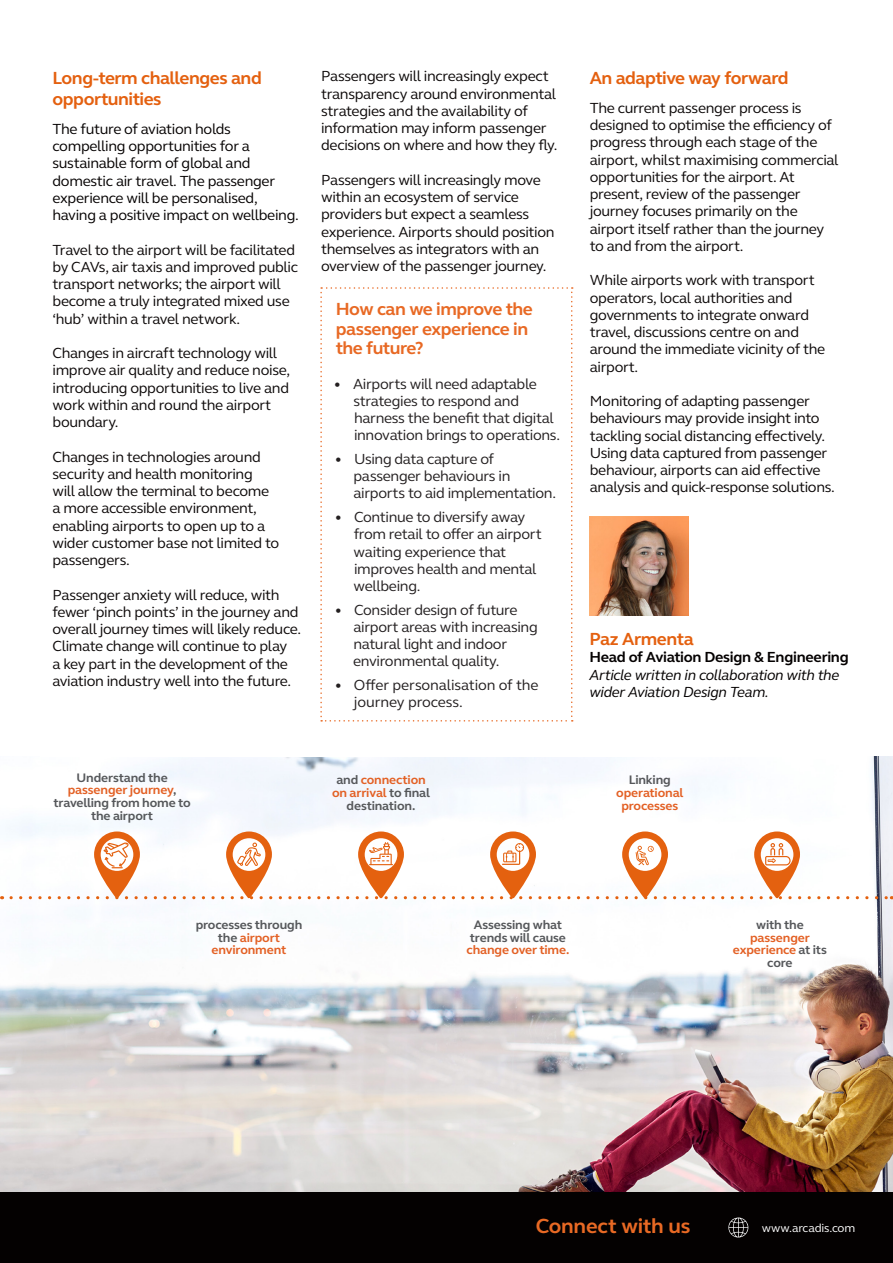
<style>
.page{position:relative;width:893px;height:1263px;background:#fff}
.page>*{position:absolute;margin:0;border:0;box-sizing:border-box;transform-origin:0 0}
.Medium_Subheading{font:700 21px "FS Elliot Pro";letter-spacing:-.01em;color:#e86924}
.Small_Subheading___1{font:700 18px/21px "FS Elliot Pro";letter-spacing:-.025em;color:#e4600f}
.X-small_Calllout___1{font:700 18px/19.5px "FS Elliot Pro";letter-spacing:-.025em;color:#e86924}
.Body_Copy___9_5_11_5{font:700 18px "FS Elliot Pro";letter-spacing:-.025em;color:#e4600f}
.Body_Copy___9_5_11_5-2{font:15px/17.2px "FS Elliot Pro";letter-spacing:-.02em;color:#0c0808}
.t1{font:15px/17.2px "FS Elliot Pro";letter-spacing:-.02em;color:#231f20}
.Body_Copy___9_5_11_5-3{font:15px/17.2px "FS Elliot Pro";letter-spacing:-.02em;color:#040101}
.Body_Copy___9_5_11_5-4{font:italic 15px/17.2px "FS Elliot Pro";letter-spacing:-.025em;color:#040101}
.t2{font:700 12.6px/12.6px "FS Elliot Pro";letter-spacing:-.01em;color:#55575a;text-align:center}
.t3{font:700 12.6px/12.6px "FS Elliot Pro";letter-spacing:-.015em;color:#e36024;text-align:center}
.Body_Copy___9_5_11_5-5{font:12px "FS Elliot Pro";letter-spacing:-.015em;color:#fff}
.s1{color:#e36024}
.s2{font-weight:700;font-style:normal}
.s3{color:#55575a}
</style>
<div class="page">
<img style="left:0;top:756px;width:893px;height:437px">
<div style="left:0;top:1193px;width:893px;height:70px;background:#040101"></div>
<svg style="left:320px;top:287px;width:253px;height:434px"></svg>
<svg style="left:11px;top:831px;width:881px;height:68px"></svg>
<svg style="left:728px;top:1217px;width:20px;height:20px"></svg>
<img style="left:590px;top:516px;width:99px;height:99px">
<p class="Small_Subheading___1" style="left:52px;top:67px;width:211px">Long-term challenges and opportunities</p>
<p class="Body_Copy___9_5_11_5-3" style="left:52px;top:120px;width:248px">The future of aviation holds compelling opportunities for a sustainable form of global and domestic air travel. The passenger experience will be personalised, having a positive impact on wellbeing.</p>
<p class="Body_Copy___9_5_11_5-2" style="left:52px;top:241px;width:247px">Travel to the airport will be facilitated by CAVs, air taxis and improved public transport networks; the airport will become a truly integrated mixed use ‘hub’ within a travel network.</p>
<p class="Body_Copy___9_5_11_5-2" style="left:52px;top:344px;width:239px">Changes in aircraft technology will improve air quality and reduce noise, introducing opportunities to live and work within and round the airport boundary.</p>
<p class="Body_Copy___9_5_11_5-2" style="left:52px;top:448px;width:228px">Changes in technologies around security and health monitoring<br>will allow the terminal to become a more accessible environment, enabling airports to open up to a wider customer base not limited to passengers.</p>
<p class="Body_Copy___9_5_11_5-2" style="left:52px;top:586px;width:250px">Passenger anxiety will reduce, with fewer ‘pinch points’ in the journey and overall journey times will likely reduce.<br>Climate change will continue to play<br>a key part in the development of the aviation industry well into the future.</p>
<p class="Body_Copy___9_5_11_5-2" style="left:321px;top:67px;width:238px">Passengers will increasingly expect transparency around environmental strategies and the availability of information may inform passenger decisions on where and how they fly.</p>
<p class="Body_Copy___9_5_11_5-2" style="left:321px;top:171px;width:235px">Passengers will increasingly move within an ecosystem of service providers but expect a seamless experience. Airports should position themselves as integrators with an overview of the passenger journey.</p>
<p class="X-small_Calllout___1" style="left:336px;top:299px;width:199px">How can we improve the passenger experience in the future?</p>
<p class="t1" style="left:353px;top:374px;width:208px;text-indent:-20px">• Airports will need adaptable strategies to respond and harness the benefit that digital innovation brings to operations.</p>
<p class="t1" style="left:353px;top:450px;width:204px;text-indent:-19px">• Using data capture of passenger behaviours in airports to aid implementation.</p>
<p class="t1" style="left:354px;top:508px;width:190px;text-indent:-19px">• Continue to diversify away from retail to offer an airport waiting experience that improves health and mental wellbeing.</p>
<p class="t1" style="left:353px;top:601px;width:186px;text-indent:-18px">• Consider design of future airport areas with increasing natural light and indoor environmental quality.</p>
<p class="t1" style="left:354px;top:676px;width:186px;text-indent:-19px">• Offer personalisation of the journey process.</p>
<p class="t2" style="left:54px;top:771px;width:139px">Understand the <span class="s1">passenger journey</span>, travelling from home to the airport</p>
<p class="t2" style="left:332px;top:774px;width:99px">and <span class="s1">connection on arrival</span> to final destination.</p>
<p class="Small_Subheading___1" style="left:590px;top:67px;width:201px">An adaptive way forward</p>
<p class="Body_Copy___9_5_11_5-2" style="left:590px;top:99px;width:250px">The current passenger process is designed to optimise the efficiency of progress through each stage of the airport, whilst maximising commercial opportunities for the airport. At present, review of the passenger journey focuses primarily on the airport itself rather than the journey to and from the airport.</p>
<p class="Body_Copy___9_5_11_5-2" style="left:590px;top:271px;width:237px">While airports work with transport operators, local authorities and governments to integrate onward travel, discussions centre on and around the immediate vicinity of the airport.</p>
<p class="Body_Copy___9_5_11_5-2" style="left:590px;top:392px;width:247px">Monitoring of adapting passenger behaviours may provide insight into tackling social distancing effectively.<br>Using data captured from passenger behaviour, airports can aid effective analysis and quick-response solutions.</p>
<p class="Body_Copy___9_5_11_5" style="left:589px;top:627px;width:106px">Paz Armenta</p>
<p class="Body_Copy___9_5_11_5-4" style="left:589px;top:648px;width:261px"><span class="s2">Head of Aviation Design &amp; Engineering<br></span>Article written in collaboration with the wider Aviation Design Team.</p>
<p class="t3" style="left:616px;top:774px;width:69px"><span class="s3">Linking </span>operational processes</p>
<p class="t2" style="left:196px;top:918px;width:108px">processes through the <span class="s1">airport environment</span></p>
<p class="t2" style="left:467px;top:918px;width:104px">Assessing what trends will cause <span class="s1">change over time.</span></p>
<p class="t3" style="left:733px;top:918px;width:96px"><span class="s3">with the </span>passenger experience <span class="s3">at its core</span></p>
<p class="Medium_Subheading" style="left:536px;top:1212px;width:156px">Connect with us</p>
<p class="Body_Copy___9_5_11_5-5" style="left:762px;top:1219px;width:95px">www.arcadis.com</p>
</div>
